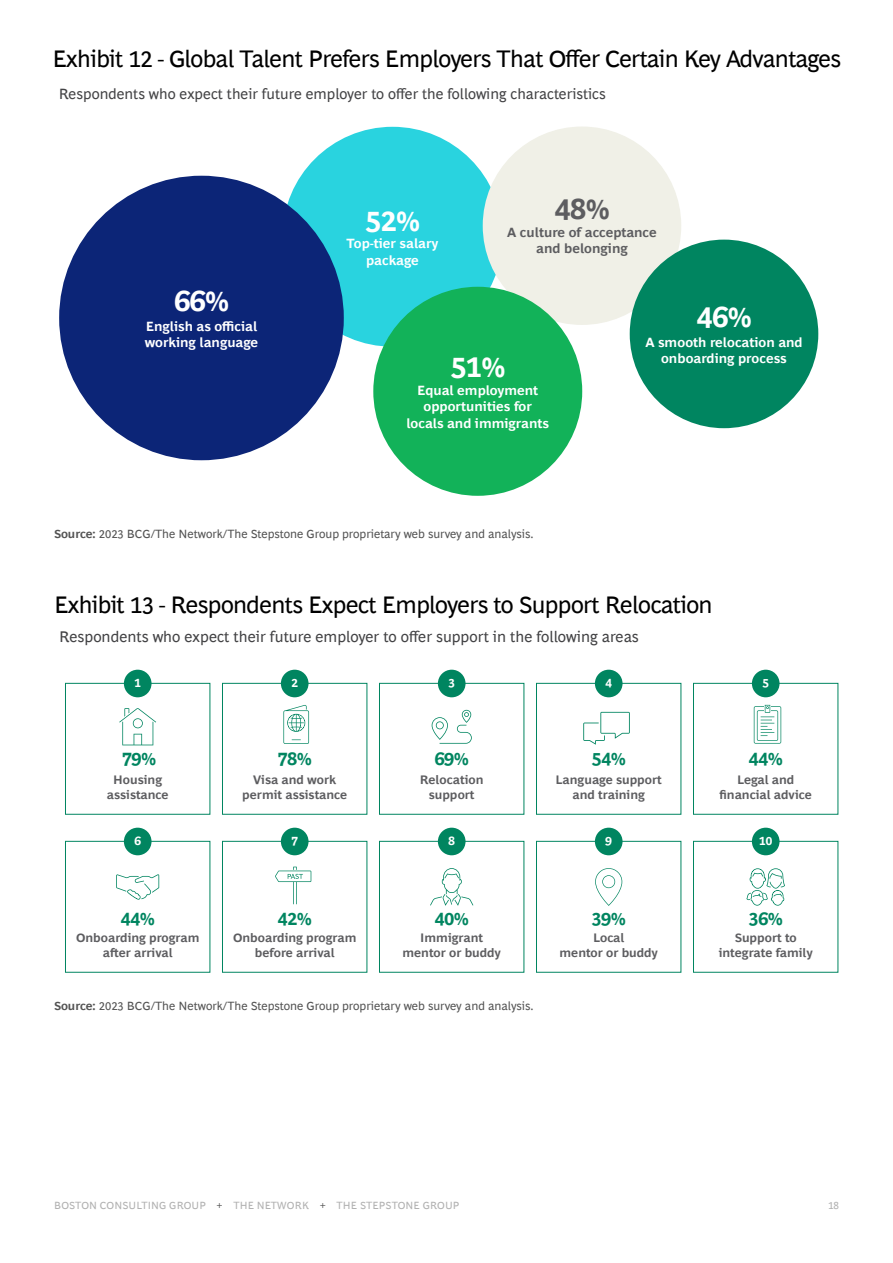
<style>
.page{position:relative;width:893px;height:1263px;background:#fff}
.page>*{position:absolute;margin:0;border:0;box-sizing:border-box;transform-origin:0 0}
.t1{font:700 29.85px "Henderson BCG Sans";color:#fff}
.t2{font:700 29.85px "Henderson BCG Sans";color:#5d5d60}
.t3{font:24px "Henderson BCG Sans";letter-spacing:-.025em;color:#000}
.t4{font:700 18.6px "Henderson BCG Sans";color:#008560}
.t5{font:15.45px "Henderson BCG Sans";color:#434345}
.t6{font:15px "Henderson BCG Sans";color:#434345}
.t7{font:700 13.5px/16.2px "Henderson BCG Sans";color:#fff;text-align:center}
.t8{font:700 13.5px/16.2px "Henderson BCG Sans";color:#5d5d60;text-align:center}
.t9{font:700 12.45px/14.9px "Henderson BCG Sans";color:#5d5d60;text-align:center}
.t10{font:700 12.45px "Henderson BCG Sans";color:#fff}
.t11{font:12px "Henderson BCG Sans";color:#545454}
.t12{font:10.5px "Henderson BCG Sans";letter-spacing:.01em;color:#b1b1b1}
.s1{font-weight:700;color:#535353}
.s2{color:#535353}
</style>
<div class="page">
<div style="left:283px;top:127px;width:219px;height:220px;background:#29d3df;border-radius:50%"></div>
<div style="left:59px;top:176px;width:285px;height:284px;background:#0c2577;border-radius:50%"></div>
<div style="left:483px;top:126px;width:198px;height:199px;background:#f0f0e7;border-radius:50%"></div>
<div style="left:630px;top:240px;width:188px;height:188px;background:#008560;border-radius:50%"></div>
<div style="left:373px;top:287px;width:209px;height:209px;background:#12b259;border-radius:50%"></div>
<div style="left:65px;top:683px;width:145px;height:132px;border:1px solid #008560"></div>
<div style="left:124px;top:670px;width:28px;height:27px;background:#008560;border-radius:50%"></div>
<div style="left:65px;top:841px;width:145px;height:132px;border:1px solid #008560"></div>
<div style="left:124px;top:828px;width:28px;height:27px;background:#008560;border-radius:50%"></div>
<svg style="left:119px;top:708px;width:37px;height:37px"></svg>
<svg style="left:116px;top:874px;width:43px;height:26px"></svg>
<div style="left:222px;top:683px;width:145px;height:132px;border:1px solid #008560"></div>
<div style="left:281px;top:670px;width:28px;height:27px;background:#008560;border-radius:50%"></div>
<div style="left:222px;top:841px;width:145px;height:132px;border:1px solid #008560"></div>
<div style="left:281px;top:828px;width:28px;height:27px;background:#008560;border-radius:50%"></div>
<svg style="left:283px;top:705px;width:26px;height:39px"></svg>
<svg style="left:275px;top:867px;width:36px;height:37px"></svg>
<div style="left:379px;top:683px;width:145px;height:132px;border:1px solid #008560"></div>
<div style="left:438px;top:670px;width:27px;height:27px;background:#008560;border-radius:50%"></div>
<div style="left:379px;top:841px;width:145px;height:132px;border:1px solid #008560"></div>
<div style="left:438px;top:828px;width:27px;height:27px;background:#008560;border-radius:50%"></div>
<svg style="left:432px;top:710px;width:40px;height:34px"></svg>
<svg style="left:430px;top:868px;width:43px;height:38px"></svg>
<div style="left:536px;top:683px;width:145px;height:132px;border:1px solid #008560"></div>
<div style="left:595px;top:670px;width:27px;height:27px;background:#008560;border-radius:50%"></div>
<div style="left:536px;top:841px;width:145px;height:132px;border:1px solid #008560"></div>
<div style="left:595px;top:828px;width:27px;height:27px;background:#008560;border-radius:50%"></div>
<svg style="left:583px;top:712px;width:47px;height:33px"></svg>
<svg style="left:595px;top:868px;width:27px;height:38px"></svg>
<div style="left:693px;top:683px;width:145px;height:132px;border:1px solid #008560"></div>
<div style="left:752px;top:670px;width:27px;height:27px;background:#008560;border-radius:50%"></div>
<div style="left:693px;top:841px;width:145px;height:132px;border:1px solid #008560"></div>
<div style="left:752px;top:828px;width:27px;height:27px;background:#008560;border-radius:50%"></div>
<svg style="left:754px;top:705px;width:27px;height:39px"></svg>
<svg style="left:746px;top:868px;width:39px;height:38px"></svg>
<h2 class="t3" style="left:52px;top:42px;width:790px">Exhibit 12 - Global Talent Prefers Employers That Offer Certain Key Advantages</h2>
<p class="t6" style="left:59px;top:83px;width:548px">Respondents who expect their future employer to offer the following characteristics</p>
<h1 class="t1" style="left:174px;top:279px;width:56px">66%</h1>
<p class="t7" style="left:145px;top:317px;width:115px;text-align:left">English as official working language</p>
<h1 class="t1" style="left:365px;top:199px;width:56px">52%</h1>
<p class="t7" style="left:347px;top:235px;width:93px">Top-tier salary package</p>
<h1 class="t2" style="left:555px;top:187px;width:56px">48%</h1>
<p class="t8" style="left:507px;top:223px;width:151px">A culture of acceptance and belonging</p>
<h1 class="t1" style="left:451px;top:345px;width:56px">51%</h1>
<h1 class="t1" style="left:697px;top:295px;width:56px">46%</h1>
<p class="t7" style="left:645px;top:333px;width:159px">A smooth relocation and onboarding process</p>
<p class="t7" style="left:406px;top:381px;width:144px">Equal employment opportunities for locals and immigrants</p>
<p class="t11" style="left:54px;top:525px;width:481px"><span class="s1">Source:</span> <span class="s2">2023</span> BCG/The Network/The Stepstone Group proprietary web survey and analysis.</p>
<h2 class="t3" style="left:54px;top:587px;width:660px">Exhibit 13 - Respondents Expect Employers to Support Relocation</h2>
<p class="t5" style="left:59px;top:626px;width:581px">Respondents who expect their future employer to offer support in the following areas</p>
<p class="t10" style="left:134px;top:674px;width:8px">1</p>
<p class="t10" style="left:291px;top:674px;width:8px">2</p>
<p class="t10" style="left:448px;top:674px;width:8px">3</p>
<p class="t10" style="left:605px;top:674px;width:8px">4</p>
<p class="t10" style="left:762px;top:674px;width:8px">5</p>
<h3 class="t4" style="left:122px;top:745px;width:35px">79%</h3>
<h3 class="t4" style="left:278px;top:745px;width:35px">78%</h3>
<h3 class="t4" style="left:435px;top:745px;width:35px">69%</h3>
<h3 class="t4" style="left:592px;top:745px;width:35px">54%</h3>
<h3 class="t4" style="left:749px;top:745px;width:35px">44%</h3>
<p class="t9" style="left:107px;top:771px;width:63px">Housing assistance</p>
<p class="t9" style="left:242px;top:771px;width:107px">Visa and work permit assistance</p>
<p class="t9" style="left:420px;top:771px;width:65px">Relocation support</p>
<p class="t9" style="left:555px;top:771px;width:108px">Language support and training</p>
<p class="t9" style="left:720px;top:771px;width:94px">Legal and financial advice</p>
<p class="t10" style="left:134px;top:832px;width:8px">6</p>
<p class="t10" style="left:291px;top:832px;width:8px">7</p>
<p class="t10" style="left:448px;top:832px;width:8px">8</p>
<p class="t10" style="left:605px;top:832px;width:8px">9</p>
<p class="t10" style="left:759px;top:832px;width:14px">10</p>
<h3 class="t4" style="left:121px;top:905px;width:35px">44%</h3>
<h3 class="t4" style="left:278px;top:905px;width:35px">42%</h3>
<h3 class="t4" style="left:435px;top:905px;width:35px">40%</h3>
<h3 class="t4" style="left:592px;top:905px;width:35px">39%</h3>
<h3 class="t4" style="left:749px;top:905px;width:35px">36%</h3>
<p class="t9" style="left:76px;top:929px;width:125px">Onboarding program after arrival</p>
<p class="t9" style="left:233px;top:929px;width:125px">Onboarding program before arrival</p>
<p class="t9" style="left:403px;top:929px;width:100px">Immigrant mentor or buddy</p>
<p class="t9" style="left:560px;top:929px;width:100px">Local<br>mentor or buddy</p>
<p class="t9" style="left:719px;top:929px;width:95px">Support to integrate family</p>
<p class="t11" style="left:54px;top:997px;width:481px"><span class="s1">Source:</span> <span class="s2">2023</span> BCG/The Network/The Stepstone Group proprietary web survey and analysis.</p>
<p class="t12" style="left:54px;top:1197px;width:407px">BOSTON CONSULTING GROUP <span class="s2">+</span> THE NETWORK <span class="s2">+</span> THE STEPSTONE GROUP</p>
<p class="t12" style="left:828px;top:1197px;width:12px">18</p>
</div>
